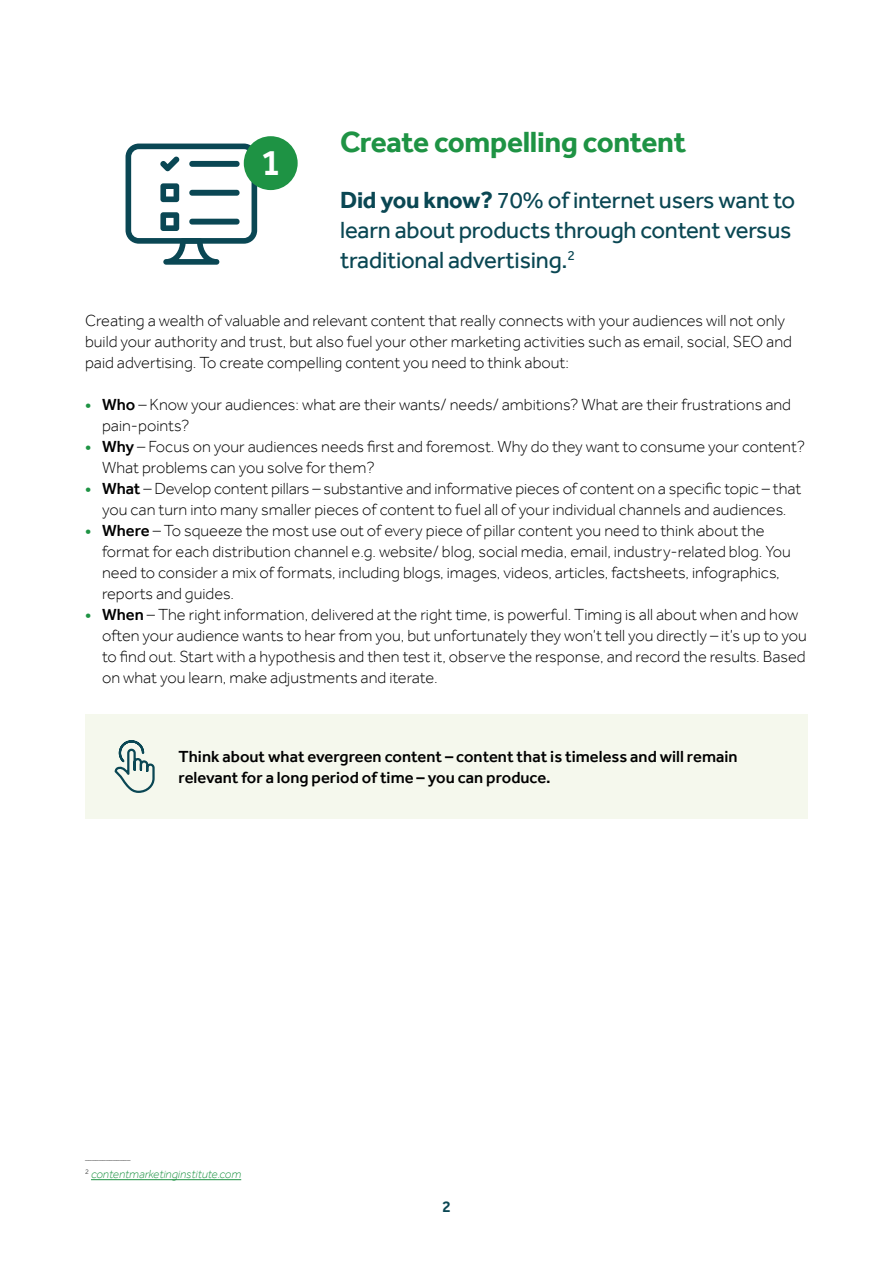
<style>
.page{position:relative;width:893px;height:1263px;background:#fff}
.page>*{position:absolute;margin:0;border:0;box-sizing:border-box;transform-origin:0 0}
.t1{font:500 37.95px "Effra";color:#fff}
.t2{font:700 30px "Effra";letter-spacing:-.01em;color:#1e9344}
.t3{font:24px/30px "Effra";letter-spacing:-.01em;color:#0a4753}
.t4{font:300 16.5px/21px "Effra";color:#000}
.t5{font:500 16.5px/21px "Effra";color:#000}
.t6{font:500 16.5px "Effra";color:#0a4753}
.t7{font:italic 300 12px "Effra";color:#1e9344}
.t8{font:300 7.05px "Effra";color:#000}
.s1{font-weight:700}
.s2{font-weight:500;color:#1e9344}
.s3{font-weight:500}
</style>
<div class="page">
<svg style="left:126px;top:144px;width:131px;height:121px"></svg>
<div style="left:85px;top:714px;width:723px;height:105px;background:#f5f8ed"></div>
<div style="left:244px;top:136px;width:54px;height:54px;background:#1e9344;border-radius:50%"></div>
<svg style="left:114px;top:740px;width:41px;height:53px"></svg>
<hr style="left:91px;top:1179px;width:150px;height:1px;background:#1e9344">
<h1 class="t1" style="left:260px;top:140px;width:22px">1</h1>
<h2 class="t2" style="left:340px;top:124px;width:348px">Create compelling content</h2>
<h3 class="t3" style="left:340px;top:184px;width:456px"><span class="s1">Did you know?</span> 70% of internet users want to learn about products through content versus traditional advertising.<sup>2</sup></h3>
<p class="t4" style="left:85px;top:309px;width:709px">Creating a wealth of valuable and relevant content that really connects with your audiences will not only build your authority and trust, but also fuel your other marketing activities such as email, social, SEO and paid advertising. To create compelling content you need to think about:</p>
<p class="t4" style="left:102px;top:393px;width:691px;text-indent:-17px"><span class="s2">•</span> <span class="s3">Who</span> – Know your audiences: what are their wants/ needs/ ambitions? What are their frustrations and pain-points?</p>
<p class="t4" style="left:102px;top:435px;width:705px;text-indent:-17px"><span class="s2">•</span> <span class="s3">Why</span> – Focus on your audiences needs first and foremost. Why do they want to consume your content?<br>What problems can you solve for them?</p>
<p class="t4" style="left:85px;top:477px;width:718px;text-align:center"><span class="s2">•</span> <span class="s3">What</span> – Develop content pillars – substantive and informative pieces of content on a specific topic – that you can turn into many smaller pieces of content to fuel all of your individual channels and audiences.</p>
<p class="t4" style="left:102px;top:519px;width:690px;text-indent:-17px"><span class="s2">•</span> <span class="s3">Where</span> – To squeeze the most use out of every piece of pillar content you need to think about the format for each distribution channel e.g. website/ blog, social media, email, industry-related blog. You need to consider a mix of formats, including blogs, images, videos, articles, factsheets, infographics, reports and guides.</p>
<p class="t4" style="left:102px;top:604px;width:706px;text-indent:-17px"><span class="s2">•</span> <span class="s3">When</span> – The right information, delivered at the right time, is powerful. Timing is all about when and how often your audience wants to hear from you, but unfortunately they won’t tell you directly – it’s up to you to find out. Start with a hypothesis and then test it, observe the response, and record the results. Based on what you learn, make adjustments and iterate.</p>
<p class="t5" style="left:179px;top:745px;width:560px">Think about what evergreen content – content that is timeless and will remain relevant for a long period of time – you can produce.</p>
<p class="t8" style="left:85px;top:1153px;width:47px">_____________</p>
<p class="t7" style="left:85px;top:1167px;width:158px"><sup>2</sup> contentmarketinginstitute.com</p>
<p class="t6" style="left:442px;top:1196px;width:10px">2</p>
</div>
